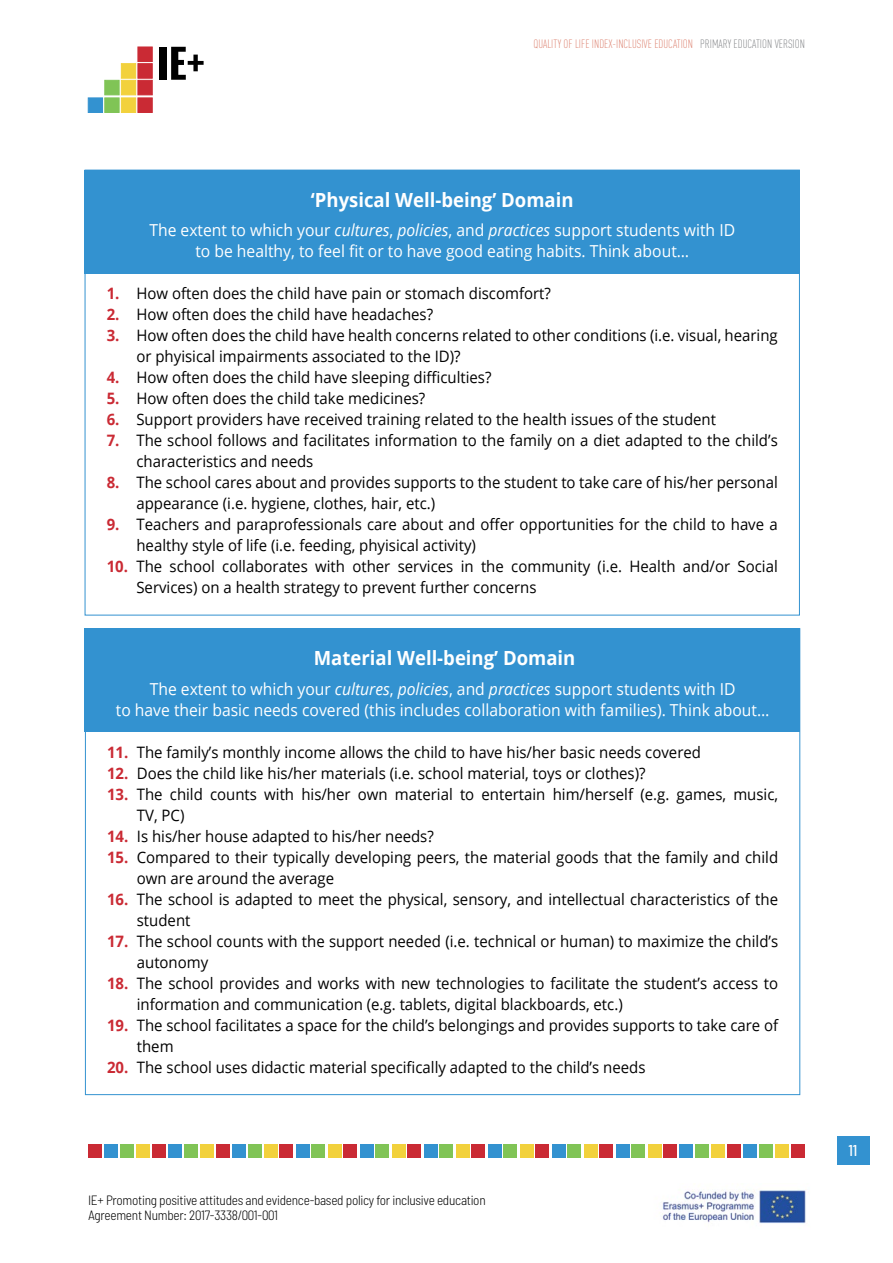
<style>
.page{position:relative;width:893px;height:1263px;background:#fff}
.page>*{position:absolute;margin:0;border:0;box-sizing:border-box;transform-origin:0 0}
.t1{font:700 19.5px "Open Sans";color:#fff;scale:.95 1}
.t2{font:16.5px/21px "Open Sans";color:#fff;text-align:center;scale:.95 1}
.t3{font:15.75px/21px "Open Sans";color:#000;scale:.95 1}
.t4{font:500 semi-condensed 15.75px "Barlow";color:#fff;scale:.95 1}
.t5{font:300 semi-condensed 13.5px/15px "Barlow";letter-spacing:-.02em;color:#000}
.t6{font:300 12px "DIN Cond";color:#dc806e}
.s1{color:#808285}
.s2{font-style:italic}
.s3{font-weight:700;color:#ca2a34}
.s4{color:#3392d0}
</style>
<div class="page">
<div style="left:88px;top:98px;width:15px;height:15px;background:#3392d0;border:1px solid #3392d0"></div>
<div style="left:138px;top:80px;width:14px;height:15px;background:#ca2a34;border:1px solid #ca2a34"></div>
<div style="left:138px;top:98px;width:14px;height:15px;background:#ca2a34"></div>
<div style="left:121px;top:98px;width:15px;height:15px;background:#f2d13c;border:1px solid #f2d13c"></div>
<div style="left:105px;top:98px;width:14px;height:15px;background:#80c456"></div>
<div style="left:121px;top:80px;width:15px;height:15px;background:#f2d13c;border:1px solid #f2d13c"></div>
<div style="left:105px;top:80px;width:14px;height:15px;background:#80c456"></div>
<div style="left:121px;top:63px;width:15px;height:15px;background:#f2d13c;border:1px solid #f2d13c"></div>
<div style="left:138px;top:63px;width:14px;height:15px;background:#ca2a34;border:1px solid #ca2a34"></div>
<div style="left:138px;top:47px;width:14px;height:15px;background:#ca2a34"></div>
<div style="left:159px;top:47px;width:7px;height:33px;background:#000"></div>
<svg style="left:171px;top:47px;width:33px;height:33px"></svg>
<div style="left:837px;top:1136px;width:32px;height:29px;background:#3392d0"></div>
<div style="left:791px;top:1144px;width:14px;height:14px;background:#ca2a34"></div>
<div style="left:776px;top:1144px;width:13px;height:14px;background:#f2d13c"></div>
<div style="left:759px;top:1144px;width:14px;height:14px;background:#80c456"></div>
<div style="left:744px;top:1144px;width:13px;height:14px;background:#3392d0"></div>
<div style="left:663px;top:1144px;width:14px;height:14px;background:#ca2a34"></div>
<div style="left:648px;top:1144px;width:13px;height:14px;background:#f2d13c"></div>
<div style="left:631px;top:1144px;width:14px;height:14px;background:#80c456"></div>
<div style="left:616px;top:1144px;width:13px;height:14px;background:#3392d0"></div>
<div style="left:727px;top:1144px;width:14px;height:14px;background:#ca2a34"></div>
<div style="left:712px;top:1144px;width:13px;height:14px;background:#f2d13c"></div>
<div style="left:695px;top:1144px;width:14px;height:14px;background:#80c456"></div>
<div style="left:680px;top:1144px;width:13px;height:14px;background:#3392d0"></div>
<div style="left:599px;top:1144px;width:14px;height:14px;background:#ca2a34"></div>
<div style="left:584px;top:1144px;width:13px;height:14px;background:#f2d13c"></div>
<div style="left:567px;top:1144px;width:14px;height:14px;background:#80c456"></div>
<div style="left:552px;top:1144px;width:13px;height:14px;background:#3392d0"></div>
<div style="left:536px;top:1144px;width:13px;height:14px;background:#ca2a34"></div>
<div style="left:520px;top:1144px;width:13px;height:14px;background:#f2d13c"></div>
<div style="left:504px;top:1144px;width:13px;height:14px;background:#80c456"></div>
<div style="left:488px;top:1144px;width:13px;height:14px;background:#3392d0"></div>
<div style="left:408px;top:1144px;width:13px;height:14px;background:#ca2a34"></div>
<div style="left:392px;top:1144px;width:13px;height:14px;background:#f2d13c"></div>
<div style="left:376px;top:1144px;width:13px;height:14px;background:#80c456"></div>
<div style="left:360px;top:1144px;width:13px;height:14px;background:#3392d0"></div>
<div style="left:472px;top:1144px;width:13px;height:14px;background:#ca2a34"></div>
<div style="left:456px;top:1144px;width:13px;height:14px;background:#f2d13c"></div>
<div style="left:440px;top:1144px;width:13px;height:14px;background:#80c456"></div>
<div style="left:424px;top:1144px;width:13px;height:14px;background:#3392d0"></div>
<div style="left:344px;top:1144px;width:13px;height:14px;background:#ca2a34"></div>
<div style="left:328px;top:1144px;width:13px;height:14px;background:#f2d13c"></div>
<div style="left:312px;top:1144px;width:13px;height:14px;background:#80c456"></div>
<div style="left:296px;top:1144px;width:14px;height:14px;background:#3392d0"></div>
<div style="left:280px;top:1144px;width:13px;height:14px;background:#ca2a34"></div>
<div style="left:264px;top:1144px;width:14px;height:14px;background:#f2d13c"></div>
<div style="left:248px;top:1144px;width:13px;height:14px;background:#80c456"></div>
<div style="left:232px;top:1144px;width:14px;height:14px;background:#3392d0"></div>
<div style="left:152px;top:1144px;width:13px;height:14px;background:#ca2a34"></div>
<div style="left:136px;top:1144px;width:14px;height:14px;background:#f2d13c"></div>
<div style="left:120px;top:1144px;width:13px;height:14px;background:#80c456"></div>
<div style="left:104px;top:1144px;width:14px;height:14px;background:#3392d0"></div>
<div style="left:216px;top:1144px;width:13px;height:14px;background:#ca2a34"></div>
<div style="left:200px;top:1144px;width:14px;height:14px;background:#f2d13c"></div>
<div style="left:184px;top:1144px;width:13px;height:14px;background:#80c456"></div>
<div style="left:168px;top:1144px;width:14px;height:14px;background:#3392d0"></div>
<div style="left:88px;top:1144px;width:13px;height:14px;background:#ca2a34"></div>
<img style="left:662px;top:1190px;width:144px;height:34px">
<div style="left:85px;top:170px;width:715px;height:104px;background:#3392d0"></div>
<div style="left:85px;top:628px;width:715px;height:104px;background:#3392d0"></div>
<p class="t6" style="left:534px;top:37px;width:273px">QUALITY OF LIFE INDEX-INCLUSIVE EDUCATION <span class="s1">PRIMARY EDUCATION VERSION</span></p>
<p class="t1" style="left:311px;top:186px;width:278px">‘Physical Well-being’ Domain</p>
<p class="t2" style="left:149px;top:219px;width:618px">The extent to which your <span class="s2">cultures</span>, <span class="s2">policies</span>, and <span class="s2">practices</span> support students with ID to be healthy, to feel fit or to have good eating habits. Think about…</p>
<p class="t3" style="left:107px;top:283px;width:469px"><span class="s3">1.</span> How often does the child have pain or stomach discomfort?</p>
<p class="t3" style="left:107px;top:304px;width:345px"><span class="s3">2.</span> How often does the child have headaches?</p>
<p class="t3" style="left:136px;top:325px;width:677px;text-indent:-30px"><span class="s3">3.</span> How often does the child have health concerns related to other conditions (i.e. visual, hearing or phyisical impairments associated to the ID)?</p>
<p class="t3" style="left:107px;top:367px;width:407px"><span class="s3">4.</span> How often does the child have sleeping difficulties?</p>
<p class="t3" style="left:107px;top:388px;width:337px"><span class="s3">5.</span> How often does the child take medicines?</p>
<p class="t3" style="left:107px;top:409px;width:643px"><span class="s3">6.</span> Support providers have received training related to the health issues of the student</p>
<p class="t3" style="left:136px;top:430px;width:677px;text-indent:-30px"><span class="s3">7.</span> The school follows and facilitates information to the family on a diet adapted to the child’s characteristics and needs</p>
<p class="t3" style="left:136px;top:472px;width:677px;text-indent:-30px"><span class="s3">8.</span> The school cares about and provides supports to the student to take care of his/her personal appearance (i.e. hygiene, clothes, hair, etc.)</p>
<p class="t3" style="left:136px;top:514px;width:677px;text-indent:-30px"><span class="s3">9.</span> Teachers and paraprofessionals care about and offer opportunities for the child to have a healthy style of life (i.e. feeding, phyisical activity)</p>
<p class="t3" style="left:136px;top:556px;width:677px;text-indent:-30px"><span class="s3">10.</span> The school collaborates with other services in the community (i.e. Health and/or Social<br>Services) on a health strategy to prevent further concerns</p>
<p class="t1" style="left:310px;top:644px;width:281px"><span class="s4">‘</span>Material Well-being’ Domain</p>
<p class="t2" style="left:116px;top:678px;width:689px">The extent to which your <span class="s2">cultures</span>, <span class="s2">policies</span>, and <span class="s2">practices</span> support students with ID<br>to have their basic needs covered (this includes collaboration with families). Think about…</p>
<p class="t3" style="left:107px;top:741px;width:627px"><span class="s3">11.</span> The family’s monthly income allows the child to have his/her basic needs covered</p>
<p class="t3" style="left:107px;top:762px;width:568px"><span class="s3">12.</span> Does the child like his/her materials (i.e. school material, toys or clothes)?</p>
<p class="t3" style="left:137px;top:783px;width:677px;text-indent:-30px"><span class="s3">13.</span> The child counts with his/her own material to entertain him/herself (e.g. games, music,<br>TV, PC)</p>
<p class="t3" style="left:107px;top:825px;width:345px"><span class="s3">14.</span> Is his/her house adapted to his/her needs?</p>
<p class="t3" style="left:137px;top:846px;width:677px;text-indent:-30px"><span class="s3">15.</span> Compared to their typically developing peers, the material goods that the family and child own are around the average</p>
<p class="t3" style="left:137px;top:888px;width:677px;text-indent:-30px"><span class="s3">16.</span> The school is adapted to meet the physical, sensory, and intellectual characteristics of the student</p>
<p class="t3" style="left:137px;top:930px;width:677px;text-indent:-30px"><span class="s3">17.</span> The school counts with the support needed (i.e. technical or human) to maximize the child’s autonomy</p>
<p class="t3" style="left:137px;top:972px;width:677px;text-indent:-30px"><span class="s3">18.</span> The school provides and works with new technologies to facilitate the student’s access to information and communication (e.g. tablets, digital blackboards, etc.)</p>
<p class="t3" style="left:137px;top:1014px;width:677px;text-indent:-30px"><span class="s3">19.</span> The school facilitates a space for the child’s belongings and provides supports to take care of them</p>
<p class="t3" style="left:107px;top:1056px;width:568px"><span class="s3">20.</span> The school uses didactic material specifically adapted to the child’s needs</p>
<p class="t5" style="left:88px;top:1193px;width:399px">IE+ Promoting positive attitudes and evidence-based policy for inclusive education<br>Agreement Number: 2017-3338/001-001</p>
<p class="t4" style="left:848px;top:1141px;width:11px">11</p>
</div>
